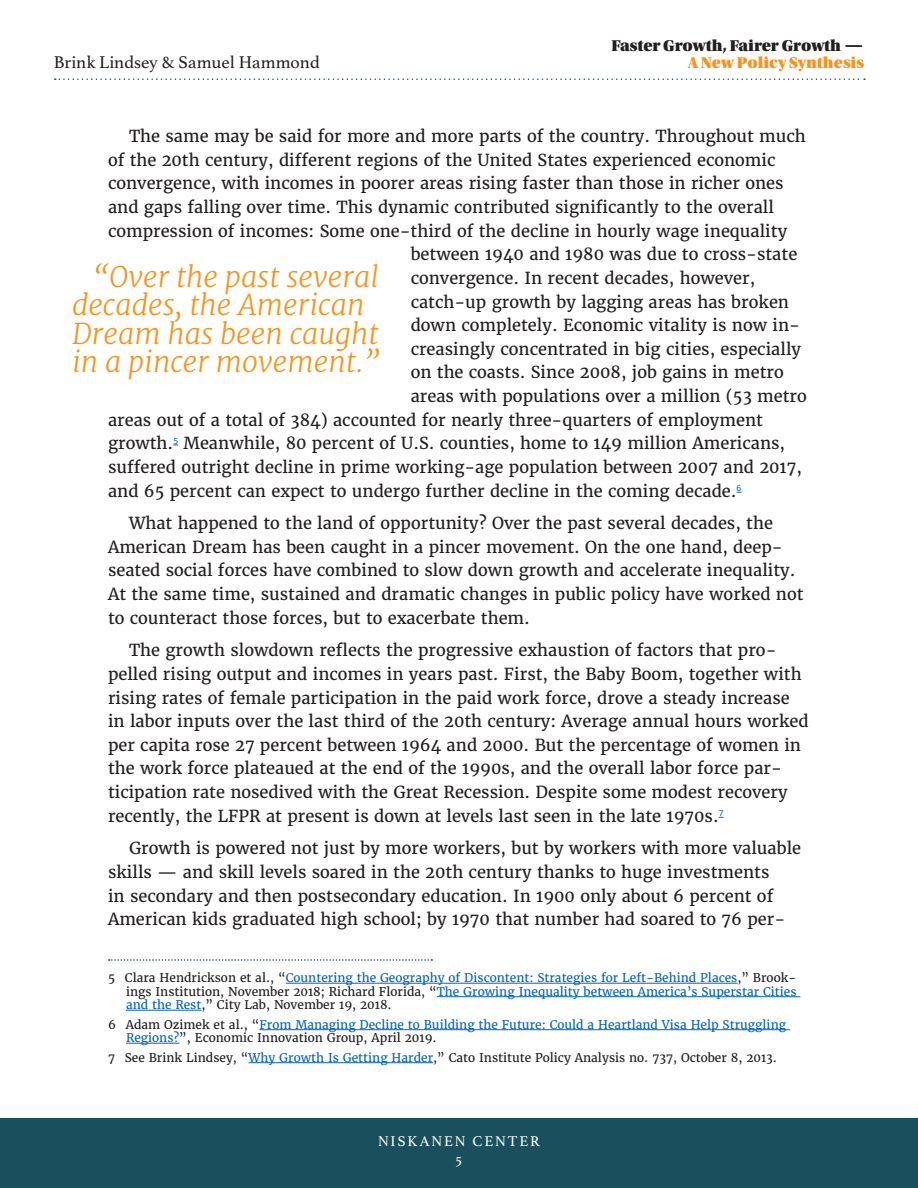
<style>
.page{position:relative;width:918px;height:1188px;background:#fff}
.page>*{position:absolute;margin:0;border:0;box-sizing:border-box;transform-origin:0 0}
.Block_quote{font:italic 300 28.5px/28.5px "Merriweather";color:#f7931d}
.t1{font:18px "Athelas";color:#231f20}
.Body{font:16.5px/23.7px "Merriweather";color:#231f20}
.t2{font:16.5px "Utopia Std Black Headline";color:#231f20}
.t3{font:16.5px "Utopia Std Black Headline";color:#f7931d}
.t4{font:15px "Athelas";letter-spacing:.12em;color:#fff}
.Footnote_text{font:12px/13.5px "Merriweather";color:#0563c1;text-align:justify}
.Footnote_text-2{font:12px "Merriweather";color:#231f20}
.s1{font-family:"Merriweather";font-weight:800}
.s2{color:#231f20}
.s3{color:#0563c1}
</style>
<div class="page">
<div style="left:0;top:1119px;width:918px;height:69px;background:#1a505d"></div>
<svg style="left:55px;top:78px;width:810px;height:2px"></svg>
<svg style="left:109px;top:959px;width:323px;height:2px"></svg>
<hr style="left:286px;top:983px;width:451px;height:1px;background:#0563c1">
<hr style="left:437px;top:996px;width:363px;height:1px;background:#0563c1">
<hr style="left:126px;top:1010px;width:75px;height:1px;background:#0563c1">
<hr style="left:259px;top:1029px;width:531px;height:1px;background:#0563c1">
<hr style="left:126px;top:1043px;width:53px;height:1px;background:#0563c1">
<hr style="left:249px;top:1062px;width:184px;height:1px;background:#0563c1">
<p class="t2" style="left:611px;top:37px;width:254px">Faster Growth, Fairer Growth <span class="s1">—</span></p>
<p class="t1" style="left:54px;top:52px;width:268px">Brink Lindsey &amp; Samuel Hammond</p>
<p class="t3" style="left:688px;top:54px;width:177px">A New Policy Synthesis</p>
<p class="Body" style="left:129px;top:125px;width:678px">The same may be said for more and more parts of the country. Throughout much</p>
<p class="Body" style="left:108px;top:148px;width:669px">of the 20th century, different regions of the United States experienced economic</p>
<p class="Body" style="left:108px;top:172px;width:677px">convergence, with incomes in poorer areas rising faster than those in richer ones</p>
<p class="Body" style="left:108px;top:195px;width:668px">and gaps falling over time. This dynamic contributed significantly to the overall</p>
<p class="Body" style="left:108px;top:219px;width:681px">compression of incomes: Some one-third of the decline in hourly wage inequality</p>
<p class="Body" style="left:411px;top:243px;width:388px">between 1940 and 1980 was due to cross-state</p>
<p class="Body" style="left:411px;top:266px;width:346px">convergence. In recent decades, however,</p>
<p class="Body" style="left:411px;top:290px;width:380px">catch-up growth by lagging areas has broken</p>
<p class="Body" style="left:411px;top:314px;width:391px">down completely. Economic vitality is now in-</p>
<p class="Body" style="left:411px;top:337px;width:392px">creasingly concentrated in big cities, especially</p>
<p class="Body" style="left:411px;top:361px;width:375px">on the coasts. Since 2008, job gains in metro</p>
<p class="Body" style="left:411px;top:384px;width:398px">areas with populations over a million (53 metro</p>
<p class="Body" style="left:108px;top:408px;width:656px">areas out of a total of 384) accounted for nearly three-quarters of employment</p>
<p class="Body" style="left:108px;top:432px;width:679px">growth.<sup>5</sup> Meanwhile, 80 percent of U.S. counties, home to 149 million Americans,</p>
<p class="Body" style="left:108px;top:455px;width:695px">suffered outright decline in prime working-age population between 2007 and 2017,</p>
<p class="Body" style="left:108px;top:479px;width:635px">and 65 percent can expect to undergo further decline in the coming decade.<sup>6</sup></p>
<p class="Body" style="left:108px;top:512px;width:697px;text-indent:21px">What happened to the land of opportunity? Over the past several decades, the American Dream has been caught in a pincer movement. On the one hand, deep&shy;seated social forces have combined to slow down growth and accelerate inequality.<br>At the same time, sustained and dramatic changes in public policy have worked not to counteract those forces, but to exacerbate them.</p>
<p class="Body" style="left:108px;top:639px;width:702px;text-indent:21px">The growth slowdown reflects the progressive exhaustion of factors that pro&shy;pelled rising output and incomes in years past. First, the Baby Boom, together with rising rates of female participation in the paid work force, drove a steady increase in labor inputs over the last third of the 20th century: Average annual hours worked per capita rose 27 percent between 1964 and 2000. But the percentage of women in the work force plateaued at the end of the 1990s, and the overall labor force par&shy;ticipation rate nosedived with the Great Recession. Despite some modest recovery recently, the LFPR at present is down at levels last seen in the late 1970s.<sup>7</sup></p>
<p class="Body" style="left:108px;top:837px;width:695px;text-indent:21px">Growth is powered not just by more workers, but by workers with more valuable skills — and skill levels soared in the 20th century thanks to huge investments<br>in secondary and then postsecondary education. In 1900 only about 6 percent of American kids graduated high school; by 1970 that number had soared to 76 per-</p>
<p class="Block_quote" style="left:72px;top:263px;width:309px;text-indent:21px">“Over the past several decades, the American<br>Dream has been caught in a pincer movement.”</p>
<p class="Footnote_text" style="left:126px;top:971px;width:672px;text-indent:-18px"><span class="s2">5 Clara Hendrickson et al., “</span>Countering the Geography of Discontent: Strategies for Left-Behind Places<span class="s2">,” Brook&shy;ings Institution, November 2018; Richard Florida, “</span>The Growing Inequality between America’s Superstar Cities and the Rest<span class="s2">,” City Lab, November 19, 2018.</span></p>
<p class="Footnote_text" style="left:126px;top:1018px;width:662px;text-indent:-18px"><span class="s2">6 Adam Ozimek et al., “</span>From Managing Decline to Building the Future: Could a Heartland Visa Help Struggling<br>Regions?<span class="s2">”, Economic Innovation Group, April 2019.</span></p>
<p class="Footnote_text-2" style="left:108px;top:1050px;width:671px">7 See Brink Lindsey, “<span class="s3">Why Growth Is Getting Harder</span>,” Cato Institute Policy Analysis no. 737, October 8, 2013.</p>
<p class="t4" style="left:378px;top:1132px;width:163px">NISKANEN CENTER</p>
<p class="t4" style="left:456px;top:1151px;width:8px">5</p>
</div>
